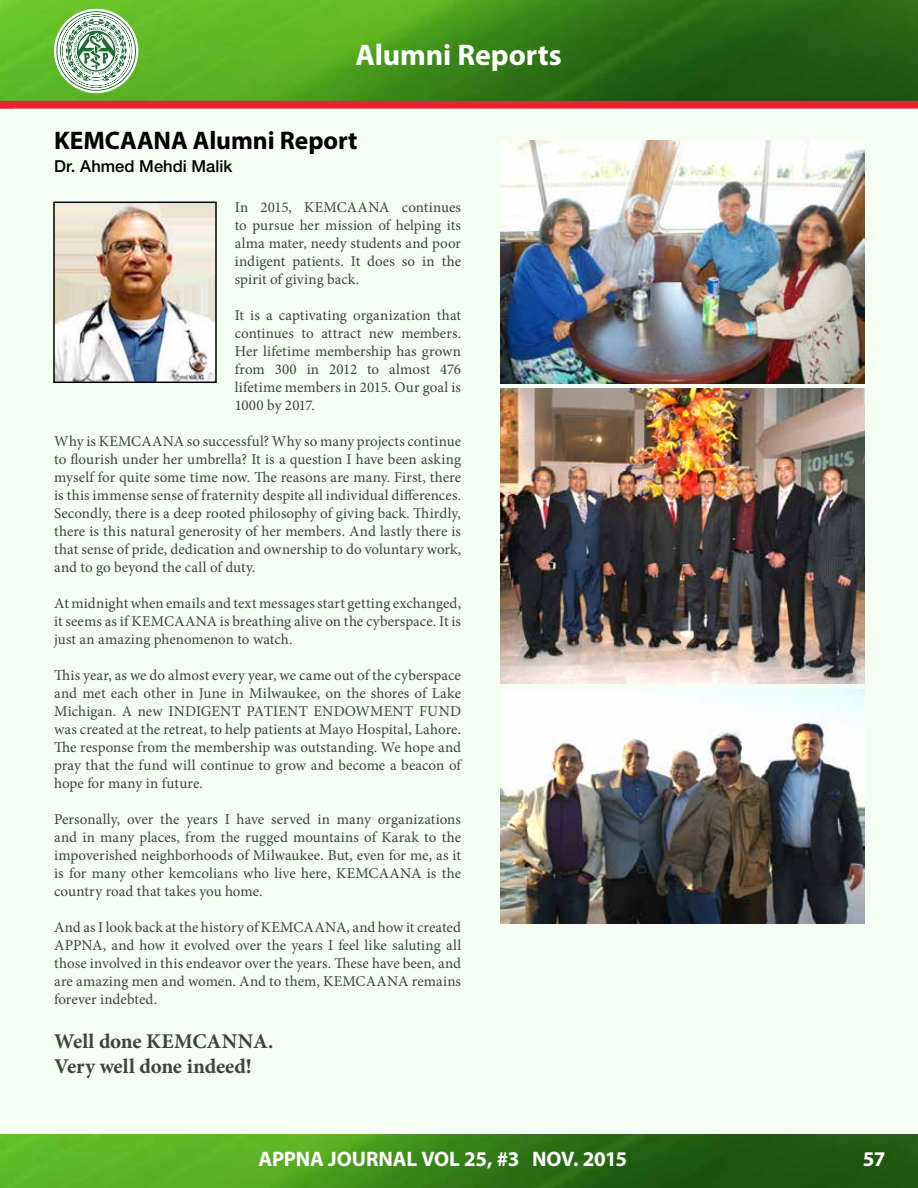
<style>
.page{position:relative;width:918px;height:1188px;background:#fff}
.page>*{position:absolute;margin:0;border:0;box-sizing:border-box;transform-origin:0 0}
.t1{font:700 30px "Myriad Pro";letter-spacing:-.005em;color:#fff}
.t2{font:700 25.5px "Myriad Pro";letter-spacing:-.005em;color:#000}
.t3{font:700 21px/25.2px "Minion Pro";letter-spacing:-.01em;color:#414042}
.t4{font:700 21px "Myriad Pro";letter-spacing:-.01em;color:#fff}
.t5{font:700 19.5px "Myriad Pro";letter-spacing:-.01em;color:#fff}
.t6{font:500 16.5px "Helvetica Neue LT Pro";letter-spacing:.005em;color:#000}
.t7{font:15px/18px "Minion Pro";color:#414042;text-align:justify}
</style>
<div class="page">
<div style="left:0;top:109px;width:918px;height:1024px;background:#f4fef3"></div>
<img style="left:14px;top:1134px;width:904px;height:54px">
<img style="left:14px;top:0;width:904px;height:101px">
<img style="left:0;top:0;width:14px;height:101px">
<img style="left:0;top:1134px;width:14px;height:54px">
<div style="left:0;top:101px;width:918px;height:7px;background:#ee2034"></div>
<img style="left:500px;top:388px;width:365px;height:295px">
<img style="left:500px;top:141px;width:365px;height:242px">
<img style="left:500px;top:690px;width:365px;height:234px">
<img style="left:56px;top:205px;width:158px;height:175px">
<div style="left:53px;top:202px;width:164px;height:181px;border:2px solid #000"></div>
<svg style="left:56px;top:11px;width:80px;height:80px"></svg>
<h1 class="t1" style="left:356px;top:36px;width:208px">Alumni Reports</h1>
<h2 class="t2" style="left:54px;top:124px;width:305px">KEMCAANA Alumni Report</h2>
<p class="t6" style="left:54px;top:156px;width:180px">Dr. Ahmed Mehdi Malik</p>
<p class="t7" style="left:235px;top:199px;width:228px">In 2015, KEMCAANA continues to pursue her mission of helping its alma mater, needy students and poor indigent patients. It does so in the spirit of giving back.</p>
<p class="t7" style="left:235px;top:307px;width:228px">It is a captivating organization that continues to attract new members.<br>Her lifetime membership has grown from 300 in 2012 to almost 476 lifetime members in 2015. Our goal is 1000 by 2017.</p>
<p class="t7" style="left:54px;top:433px;width:409px">Why is KEMCAANA so successful? Why so many projects continue to flourish under her umbrella? It is a question I have been asking myself for quite some time now. The reasons are many. First, there is this immense sense of fraternity despite all individual differences.<br>Secondly, there is a deep rooted philosophy of giving back. Thirdly, there is this natural generosity of her members. And lastly there is that sense of pride, dedication and ownership to do voluntary work, and to go beyond the call of duty.</p>
<p class="t7" style="left:54px;top:595px;width:408px">At midnight when emails and text messages start getting exchanged, it seems as if KEMCAANA is breathing alive on the cyberspace. It is just an amazing phenomenon to watch.</p>
<p class="t7" style="left:54px;top:667px;width:409px">This year, as we do almost every year, we came out of the cyberspace and met each other in June in Milwaukee, on the shores of Lake Michigan. A new INDIGENT PATIENT ENDOWMENT FUND was created at the retreat, to help patients at Mayo Hospital, Lahore.<br>The response from the membership was outstanding. We hope and pray that the fund will continue to grow and become a beacon of hope for many in future.</p>
<p class="t7" style="left:54px;top:811px;width:408px">Personally, over the years I have served in many organizations and in many places, from the rugged mountains of Karak to the impoverished neighborhoods of Milwaukee. But, even for me, as it is for many other kemcolians who live here, KEMCAANA is the country road that takes you home.</p>
<p class="t7" style="left:54px;top:919px;width:409px">And as I look back at the history of KEMCAANA, and how it created APPNA, and how it evolved over the years I feel like saluting all those involved in this endeavor over the years. These have been, and are amazing men and women. And to them, KEMCAANA remains forever indebted.</p>
<h3 class="t3" style="left:54px;top:1028px;width:221px">Well done KEMCANNA.<br>Very well done indeed!</h3>
<h3 class="t5" style="left:272px;top:1146px;width:149px">APPNA JOURNAL</h3>
<h3 class="t5" style="left:455px;top:1146px;width:193px">VOL 25, #3 NOV. 2015</h3>
<h3 class="t4" style="left:259px;top:1145px;width:370px">APPNA JOURNAL VOL 25, #3 NOV. 2015</h3>
<h3 class="t4" style="left:863px;top:1145px;width:24px">57</h3>
</div>
